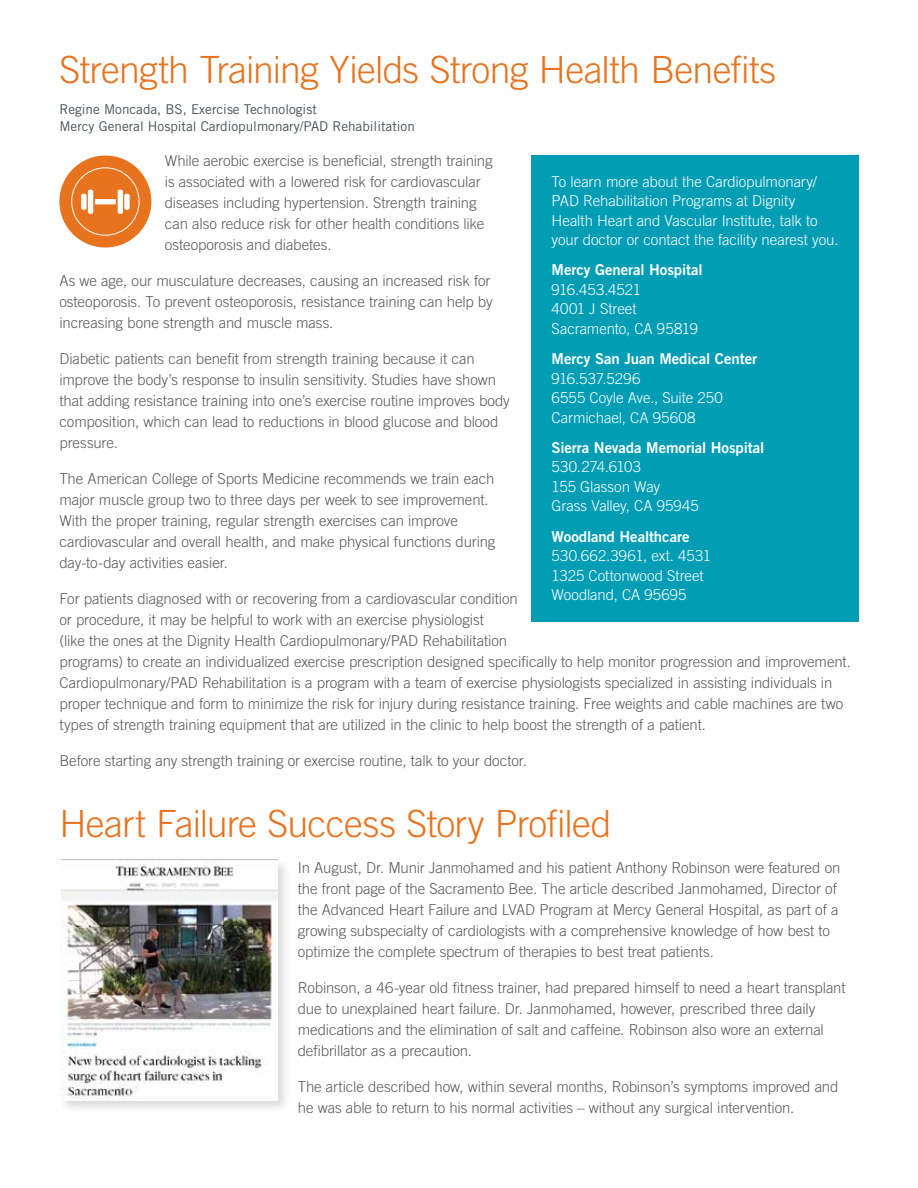
<style>
.page{position:relative;width:918px;height:1188px;background:#fff}
.page>*{position:absolute;margin:0;border:0;box-sizing:border-box;transform-origin:0 0}
.t1{font:300 37.5px "Trade Gothic LT Std";letter-spacing:-.02em;color:#e7731f}
.t2{font:300 15px/21px "Trade Gothic LT Std";letter-spacing:-.005em;color:#58595b}
.t3{font:300 15px/19.5px "Trade Gothic LT Std";letter-spacing:-.005em;color:#fff}
.t4{font:15px "Trade Gothic LT Std Bd 2";letter-spacing:-.005em;color:#fff}
.t5{font:13.5px/16.5px "Trade Gothic LT Std";color:#475256}
</style>
<div class="page">
<div style="left:531px;top:155px;width:328px;height:467px;background:#009db4"></div>
<div style="left:59px;top:857px;width:232px;height:257px;background:#000;opacity:.15"></div>
<img style="left:62px;top:860px;width:216px;height:241px">
<div style="left:59px;top:156px;width:92px;height:92px;background:#e7731f;border-radius:50%"></div>
<div style="left:71px;top:167px;width:69px;height:69px;border:1px solid #fff;border-radius:50%"></div>
<div style="left:95px;top:199px;width:21px;height:5px;background:#fff"></div>
<div style="left:88px;top:190px;width:5px;height:24px;background:#fff;border-radius:2px"></div>
<div style="left:81px;top:194px;width:6px;height:16px;background:#fff;border-radius:2px"></div>
<div style="left:118px;top:190px;width:5px;height:24px;background:#fff;border-radius:2px"></div>
<div style="left:124px;top:194px;width:6px;height:16px;background:#fff;border-radius:2px"></div>
<h1 class="t1" style="left:59px;top:47px;width:718px">Strength Training Yields Strong Health Benefits</h1>
<p class="t5" style="left:59px;top:101px;width:357px">Regine Moncada, BS, Exercise Technologist<br>Mercy General Hospital Cardiopulmonary/PAD Rehabilitation</p>
<p class="t2" style="left:165px;top:150px;width:329px">While aerobic exercise is beneficial, strength training is associated with a lowered risk for cardiovascular diseases including hypertension. Strength training can also reduce risk for other health conditions like osteoporosis and diabetes.</p>
<p class="t2" style="left:59px;top:270px;width:435px">As we age, our musculature decreases, causing an increased risk for osteoporosis. To prevent osteoporosis, resistance training can help by increasing bone strength and muscle mass.</p>
<p class="t2" style="left:59px;top:348px;width:452px">Diabetic patients can benefit from strength training because it can improve the body’s response to insulin sensitivity. Studies have shown that adding resistance training into one’s exercise routine improves body composition, which can lead to reductions in blood glucose and blood pressure.</p>
<p class="t2" style="left:59px;top:468px;width:438px">The American College of Sports Medicine recommends we train each major muscle group two to three days per week to see improvement.<br>With the proper training, regular strength exercises can improve cardiovascular and overall health, and make physical functions during day-to-day activities easier.</p>
<p class="t2" style="left:59px;top:588px;width:793px">For patients diagnosed with or recovering from a cardiovascular condition<br>or procedure, it may be helpful to work with an exercise physiologist<br>(like the ones at the Dignity Health Cardiopulmonary/PAD Rehabilitation<br>programs) to create an individualized exercise prescription designed specifically to help monitor progression and improvement.<br>Cardiopulmonary/PAD Rehabilitation is a program with a team of exercise physiologists specialized in assisting individuals in proper technique and form to minimize the risk for injury during resistance training. Free weights and cable machines are two types of strength training equipment that are utilized in the clinic to help boost the strength of a patient.</p>
<p class="t2" style="left:59px;top:750px;width:469px">Before starting any strength training or exercise routine, talk to your doctor.</p>
<p class="t3" style="left:552px;top:171px;width:288px">To learn more about the Cardiopulmonary/ PAD Rehabilitation Programs at Dignity Health Heart and Vascular Institute, talk to your doctor or contact the facility nearest you.</p>
<p class="t4" style="left:552px;top:261px;width:152px">Mercy General Hospital</p>
<p class="t3" style="left:552px;top:280px;width:148px">916.453.4521<br>4001 J Street<br>Sacramento, CA 95819</p>
<p class="t4" style="left:552px;top:349px;width:207px">Mercy San Juan Medical Center</p>
<p class="t3" style="left:552px;top:368px;width:173px">916.537.5296<br>6555 Coyle Ave., Suite 250<br>Carmichael, CA 95608</p>
<p class="t4" style="left:552px;top:438px;width:214px">Sierra Nevada Memorial Hospital</p>
<p class="t3" style="left:552px;top:457px;width:149px">530.274.6103<br>155 Glasson Way<br>Grass Valley, CA 95945</p>
<p class="t4" style="left:552px;top:527px;width:140px">Woodland Healthcare</p>
<p class="t3" style="left:552px;top:546px;width:161px">530.662.3961, ext. 4531<br>1325 Cottonwood Street<br>Woodland, CA 95695</p>
<h1 class="t1" style="left:59px;top:801px;width:554px">Heart Failure Success Story Profiled</h1>
<p class="t2" style="left:298px;top:857px;width:544px">In August, Dr. Munir Janmohamed and his patient Anthony Robinson were featured on the front page of the Sacramento Bee. The article described Janmohamed, Director of the Advanced Heart Failure and LVAD Program at Mercy General Hospital, as part of a growing subspecialty of cardiologists with a comprehensive knowledge of how best to optimize the complete spectrum of therapies to best treat patients.</p>
<p class="t2" style="left:298px;top:977px;width:549px">Robinson, a 46-year old fitness trainer, had prepared himself to need a heart transplant due to unexplained heart failure. Dr. Janmohamed, however, prescribed three daily medications and the elimination of salt and caffeine. Robinson also wore an external defibrillator as a precaution.</p>
<p class="t2" style="left:298px;top:1076px;width:542px">The article described how, within several months, Robinson’s symptoms improved and he was able to return to his normal activities – without any surgical intervention.</p>
</div>
